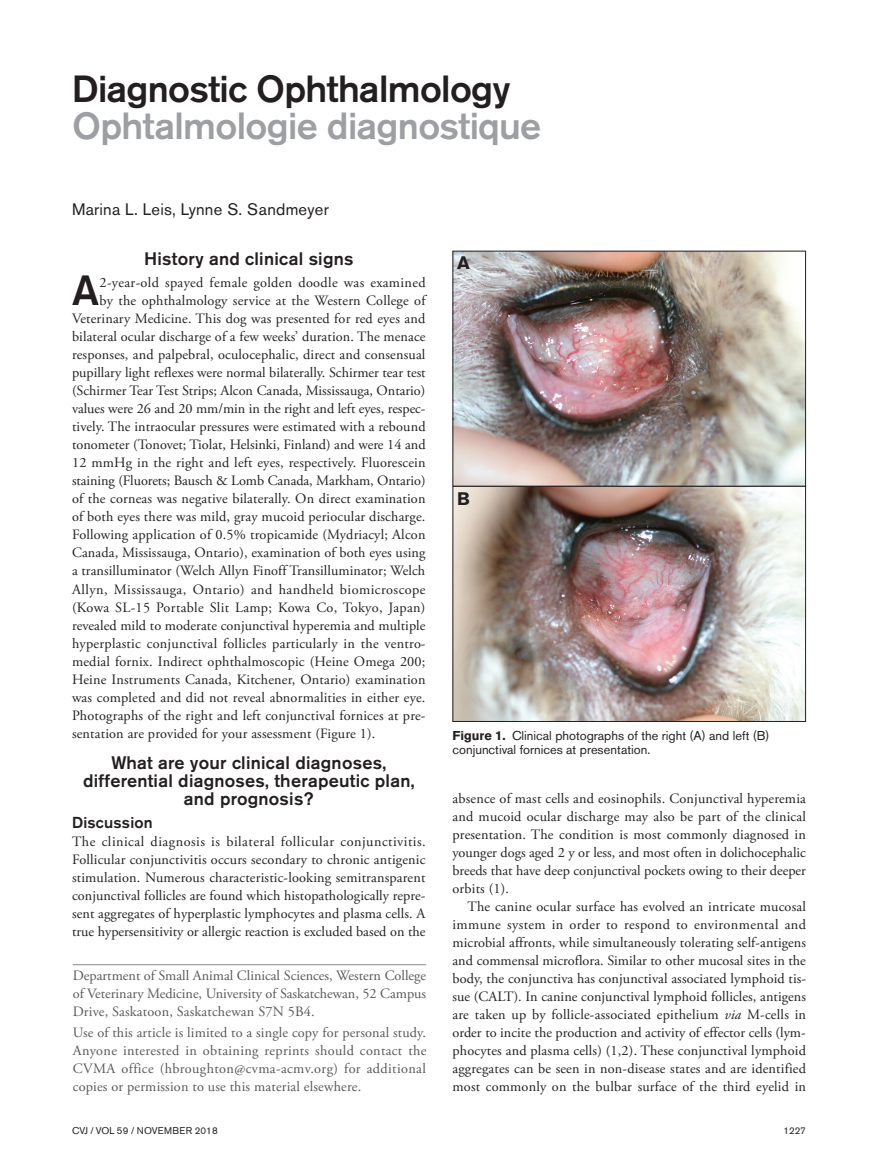
<style>
.page{position:relative;width:878px;height:1175px;background:#fff}
.page>*{position:absolute;margin:0;border:0;box-sizing:border-box;transform-origin:0 0}
.t1{font:500 41.85px "Akzidenz Grotesk BE";color:#231f20}
.t2{font:500 37.5px "Akzidenz Grotesk BE";letter-spacing:-.015em;color:#9d9fa2}
.t3{font:500 37.5px "Akzidenz Grotesk BE";letter-spacing:-.015em;color:#231f20}
.t4{font:500 18px/18px "Akzidenz Grotesk BE";letter-spacing:.015em;color:#231f20;text-align:center}
.t5{font:700 18px "Akzidenz Grotesk BE";color:#231f20}
.t6{font:16.5px "Akzidenz Grotesk BE";letter-spacing:.015em;color:#231f20}
.t7{font:500 15.75px "Akzidenz Grotesk BE";letter-spacing:.015em;color:#231f20}
.t8{font:14.25px/18px "Adobe Garamond Pro";letter-spacing:.01em;color:#231f20;text-align:justify}
.t9{font:14.25px/18px "Adobe Garamond Pro";letter-spacing:.01em;color:#57585a;text-align:justify}
.t10{font:14.25px "Adobe Garamond Pro";letter-spacing:.035em;color:#231f20}
.t11{font:12.75px/13.5px "Akzidenz Grotesk BE";color:#231f20}
.t12{font:9.75px "Akzidenz Grotesk BE";color:#231f20}
.s1{font-weight:700}
.s2{font-style:italic}
</style>
<div class="page">
<hr style="left:73px;top:964px;width:353px;height:1px;background:#87898c">
<img style="left:454px;top:253px;width:350px;height:467px">
<div style="left:452px;top:251px;width:354px;height:235px;border:1px solid #231f20"></div>
<div style="left:452px;top:486px;width:354px;height:236px;border:1px solid #231f20"></div>
<h2 class="t3" style="left:72px;top:66px;width:440px">Diagnostic Ophthalmology</h2>
<h2 class="t2" style="left:72px;top:103px;width:471px">Ophtalmologie diagnostique</h2>
<p class="t6" style="left:72px;top:199px;width:258px">Marina L. Leis, Lynne S. Sandmeyer</p>
<p class="t4" style="left:144px;top:249px;width:211px">History and clinical signs</p>
<h1 class="t1" style="left:72px;top:265px;width:29px">A</h1>
<p class="t8" style="left:100px;top:274px;width:327px">2-year-old spayed female golden doodle was examined</p>
<p class="t8" style="left:100px;top:292px;width:327px">by the ophthalmology service at the Western College of</p>
<p class="t8" style="left:72px;top:310px;width:355px">Veterinary Medicine. This dog was presented for red eyes and</p>
<p class="t8" style="left:72px;top:328px;width:355px">bilateral ocular discharge of a few weeks’ duration. The menace</p>
<p class="t8" style="left:72px;top:346px;width:355px">responses, and palpebral, oculocephalic, direct and consensual</p>
<p class="t8" style="left:72px;top:364px;width:355px">pupillary light reflexes were normal bilaterally. Schirmer tear test</p>
<p class="t8" style="left:72px;top:382px;width:355px">(Schirmer Tear Test Strips; Alcon Canada, Mississauga, Ontario)</p>
<p class="t8" style="left:72px;top:400px;width:355px">values were 26 and 20 mm/min in the right and left eyes, respec-</p>
<p class="t8" style="left:72px;top:418px;width:355px">tively. The intraocular pressures were estimated with a rebound</p>
<p class="t8" style="left:72px;top:436px;width:355px">tonometer (Tonovet; Tiolat, Helsinki, Finland) and were 14 and</p>
<p class="t8" style="left:72px;top:454px;width:355px">12 mmHg in the right and left eyes, respectively. Fluorescein</p>
<p class="t8" style="left:72px;top:472px;width:355px">staining (Fluorets; Bausch &amp; Lomb Canada, Markham, Ontario)</p>
<p class="t8" style="left:72px;top:490px;width:355px">of the corneas was negative bilaterally. On direct examination</p>
<p class="t8" style="left:72px;top:508px;width:355px">of both eyes there was mild, gray mucoid periocular discharge.</p>
<p class="t8" style="left:72px;top:526px;width:355px">Following application of 0.5% tropicamide (Mydriacyl; Alcon</p>
<p class="t8" style="left:72px;top:544px;width:355px">Canada, Mississauga, Ontario), examination of both eyes using</p>
<p class="t8" style="left:72px;top:562px;width:355px">a transilluminator (Welch Allyn Finoff Transilluminator; Welch</p>
<p class="t10" style="left:72px;top:580px;width:355px">Allyn, Mississauga, Ontario) and handheld biomicroscope</p>
<p class="t8" style="left:72px;top:598px;width:355px">(Kowa SL-15 Portable Slit Lamp; Kowa Co, Tokyo, Japan)</p>
<p class="t8" style="left:72px;top:616px;width:355px">revealed mild to moderate conjunctival hyperemia and multiple</p>
<p class="t8" style="left:72px;top:634px;width:355px">hyperplastic conjunctival follicles particularly in the ventro-</p>
<p class="t8" style="left:72px;top:652px;width:355px">medial fornix. Indirect ophthalmoscopic (Heine Omega 200;</p>
<p class="t8" style="left:72px;top:670px;width:355px">Heine Instruments Canada, Kitchener, Ontario) examination</p>
<p class="t8" style="left:72px;top:688px;width:355px">was completed and did not reveal abnormalities in either eye.</p>
<p class="t8" style="left:72px;top:706px;width:355px">Photographs of the right and left conjunctival fornices at pre-</p>
<p class="t8" style="left:72px;top:724px;width:305px">sentation are provided for your assessment (Figure 1).</p>
<p class="t4" style="left:83px;top:753px;width:333px">What are your clinical diagnoses, differential diagnoses, therapeutic plan, and prognosis?</p>
<p class="t7" style="left:72px;top:812px;width:82px">Discussion</p>
<p class="t8" style="left:72px;top:832px;width:355px">The clinical diagnosis is bilateral follicular conjunctivitis.<br>Follicular conjunctivitis occurs secondary to chronic antigenic stimulation. Numerous characteristic-looking semitransparent conjunctival follicles are found which histopathologically repre&shy;sent aggregates of hyperplastic lymphocytes and plasma cells. A true hypersensitivity or allergic reaction is excluded based on the</p>
<p class="t9" style="left:73px;top:966px;width:355px">Department of Small Animal Clinical Sciences, Western College of Veterinary Medicine, University of Saskatchewan, 52 Campus Drive, Saskatoon, Saskatchewan S7N 5B4.</p>
<p class="t9" style="left:73px;top:1023px;width:355px">Use of this article is limited to a single copy for personal study.<br>Anyone interested in obtaining reprints should contact the CVMA office (hbroughton@cvma-acmv.org) for additional copies or permission to use this material elsewhere.</p>
<p class="t5" style="left:457px;top:252px;width:14px">A</p>
<p class="t5" style="left:457px;top:488px;width:14px">B</p>
<p class="t11" style="left:452px;top:729px;width:318px"><span class="s1">Figure 1.</span> Clinical photographs of the right (A) and left (B) conjunctival fornices at presentation.</p>
<p class="t8" style="left:452px;top:789px;width:355px">absence of mast cells and eosinophils. Conjunctival hyperemia and mucoid ocular discharge may also be part of the clinical presentation. The condition is most commonly diagnosed in younger dogs aged 2 y or less, and most often in dolichocephalic breeds that have deep conjunctival pockets owing to their deeper orbits (1).</p>
<p class="t8" style="left:452px;top:897px;width:355px;text-indent:15px">The canine ocular surface has evolved an intricate mucosal immune system in order to respond to environmental and microbial affronts, while simultaneously tolerating self-antigens and commensal microflora. Similar to other mucosal sites in the body, the conjunctiva has conjunctival associated lymphoid tis&shy;sue (CALT). In canine conjunctival lymphoid follicles, antigens are taken up by follicle-associated epithelium <span class="s2">via</span> M-cells in order to incite the production and activity of effector cells (lym&shy;phocytes and plasma cells) (1,2). These conjunctival lymphoid aggregates can be seen in non-disease states and are identified most commonly on the bulbar surface of the third eyelid in</p>
<p class="t12" style="left:72px;top:1125px;width:147px">CVJ / VOL 59 / NOVEMBER 2018</p>
<p class="t12" style="left:783px;top:1125px;width:24px">1227</p>
</div>
